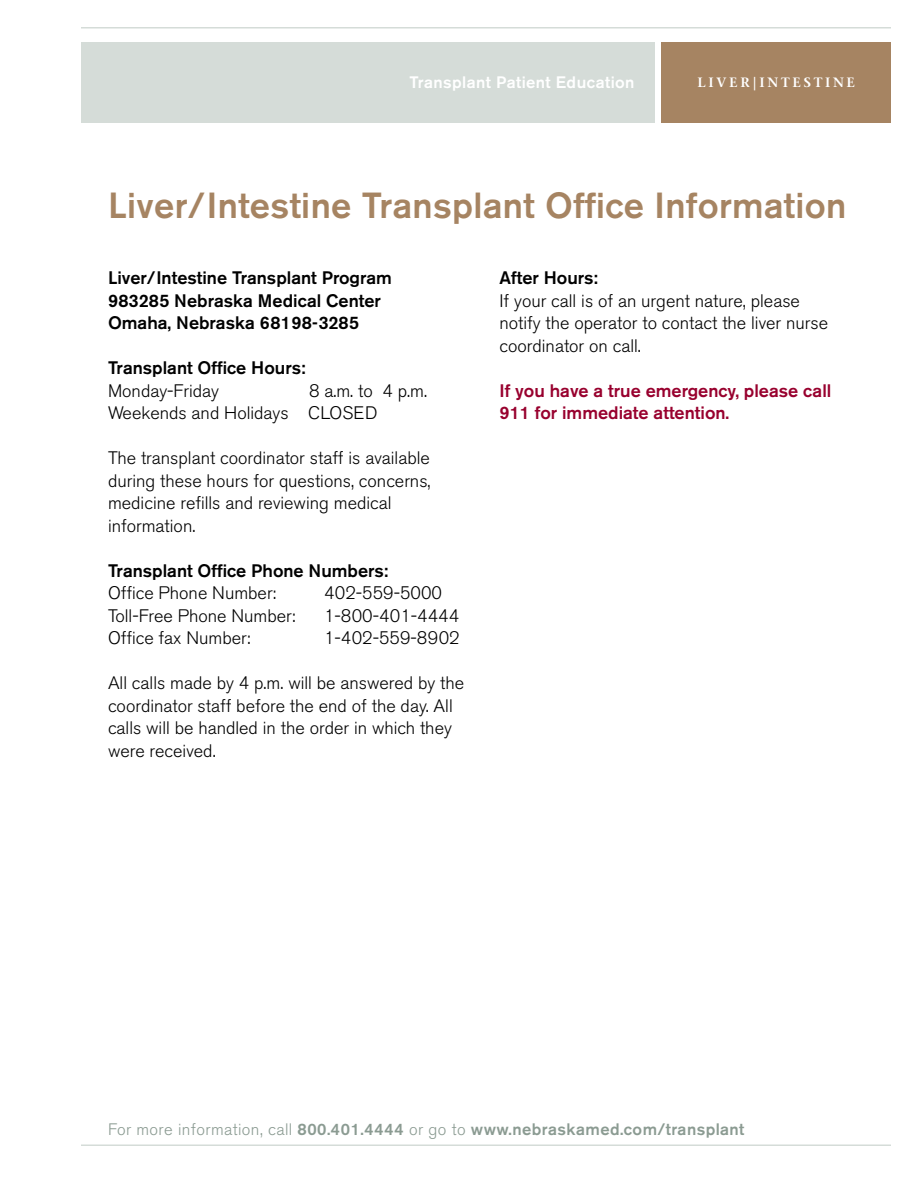
<style>
.page{position:relative;width:918px;height:1188px;background:#fff}
.page>*{position:absolute;margin:0;border:0;box-sizing:border-box;transform-origin:0 0}
.t1{font:500 36px "Akzidenz Grotesk BE";letter-spacing:.01em;color:#a68462}
.t2{font:300 18px/22.5px "Akzidenz Grotesk BE";color:#000}
.t3{font:500 18px/22.5px "Akzidenz Grotesk BE";color:#000}
.t4{font:500 18px/22.5px "Akzidenz Grotesk BE";color:#98002e}
.t5{font:500 16.5px "Akzidenz Grotesk BE";letter-spacing:.025em;color:#8b9b92}
.t6{font:500 16.5px "Akzidenz Grotesk BE";letter-spacing:.025em;color:#fff}
.t7{font:600 13.5px "Stone Serif";letter-spacing:.2em;color:#fff}
.s1{font-weight:300}
</style>
<div class="page">
<hr style="left:81px;top:1144px;width:810px;height:2px;background:#d5dcd8">
<div style="left:81px;top:42px;width:574px;height:81px;background:#d5dcd8"></div>
<hr style="left:81px;top:27px;width:810px;height:1px;background:#d5dcd8">
<div style="left:662px;top:42px;width:229px;height:81px;background:#a68462"></div>
<p class="t6" style="left:409px;top:72px;width:227px">Transplant Patient Education</p>
<p class="t7" style="left:697px;top:74px;width:159px">LIVER|INTESTINE</p>
<h1 class="t1" style="left:108px;top:183px;width:740px">Liver/Intestine Transplant Office Information</h1>
<p class="t3" style="left:108px;top:267px;width:285px">Liver/Intestine Transplant Program<br>983285 Nebraska Medical Center<br>Omaha, Nebraska 68198-3285</p>
<p class="t3" style="left:108px;top:357px;width:199px">Transplant Office Hours:</p>
<p class="t2" style="left:108px;top:380px;width:113px">Monday-Friday</p>
<p class="t2" style="left:108px;top:380px;width:321px;text-indent:201px">8 a.m. to 4 p.m.<br>Weekends and Holidays CLOSED</p>
<p class="t2" style="left:108px;top:447px;width:324px">The transplant coordinator staff is available during these hours for questions, concerns, medicine refills and reviewing medical information.</p>
<p class="t3" style="left:108px;top:559px;width:282px">Transplant Office Phone Numbers:</p>
<p class="t2" style="left:108px;top:582px;width:170px">Office Phone Number:</p>
<p class="t2" style="left:324px;top:582px;width:120px">402-559-5000</p>
<p class="t2" style="left:108px;top:605px;width:189px">Toll-Free Phone Number:</p>
<p class="t2" style="left:324px;top:605px;width:137px">1-800-401-4444</p>
<p class="t2" style="left:108px;top:627px;width:144px">Office fax Number:</p>
<p class="t2" style="left:324px;top:627px;width:137px">1-402-559-8902</p>
<p class="t2" style="left:108px;top:672px;width:358px">All calls made by 4 p.m. will be answered by the coordinator staff before the end of the day. All calls will be handled in the order in which they were received.</p>
<p class="t3" style="left:500px;top:267px;width:100px">After Hours:</p>
<p class="t2" style="left:500px;top:290px;width:330px">If your call is of an urgent nature, please notify the operator to contact the liver nurse coordinator on call.</p>
<p class="t4" style="left:500px;top:379px;width:333px">If you have a true emergency, please call<br>911 for immediate attention.</p>
<p class="t5" style="left:108px;top:1119px;width:638px"><span class="s1">For more information, call</span> 800.401.4444 <span class="s1">or go to</span> www.nebraskamed.com/transplant</p>
</div>
